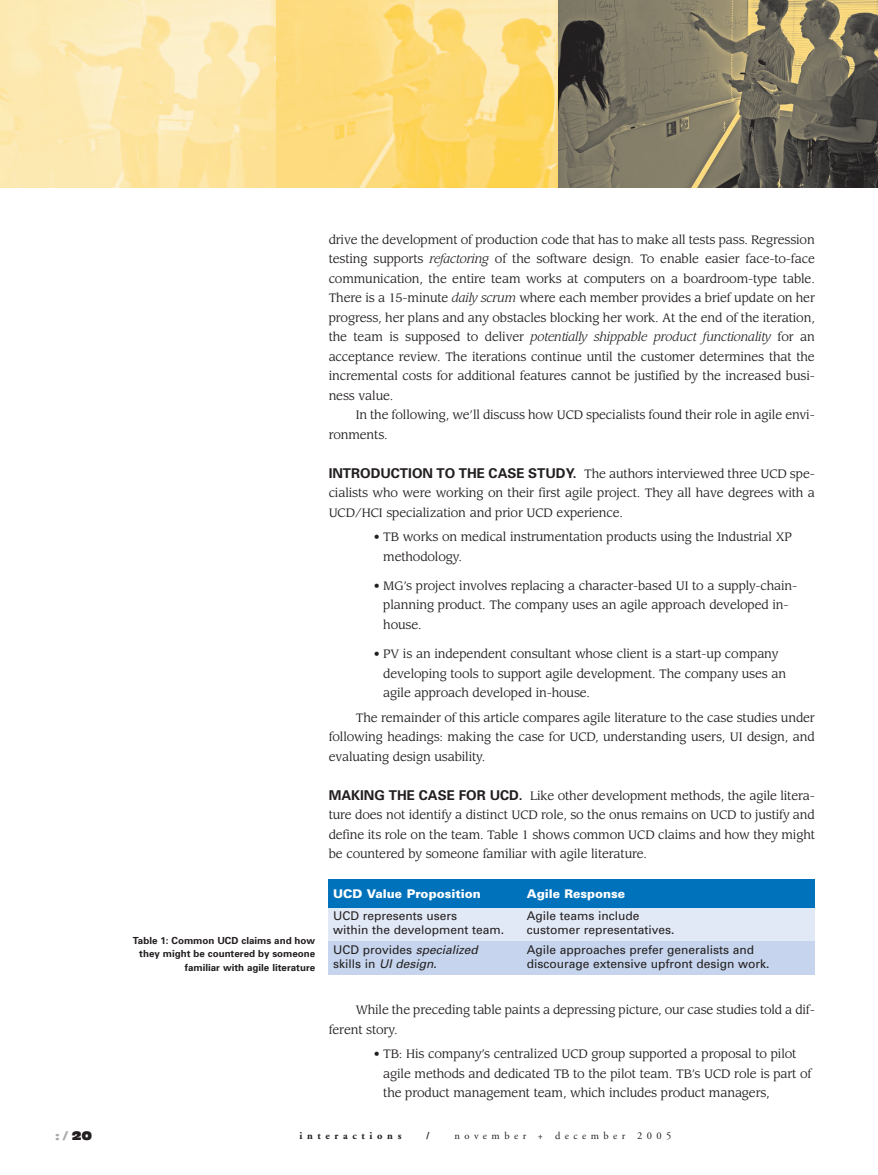
<style>
.page{position:relative;width:878px;height:1175px;background:#fff}
.page>*{position:absolute;margin:0;border:0;box-sizing:border-box;transform-origin:0 0}
.t1{font:12px/19.5px "Leawood";letter-spacing:-.01em;color:#231f20}
.t2{font:12px/13.5px "Univers";color:#231f20}
.t3{font:italic 12px "Leawood";letter-spacing:-.01em;color:#231f20}
.t4{font:900 12px "Univers";color:#fff}
.t5{font:12px "Antique Olive Nord";color:#a8a9ad}
.t6{font:10.5px "Adobe Garamond";letter-spacing:.425em;color:#231f20}
.t7{font:700 10.5px "Adobe Garamond";letter-spacing:.44em;color:#231f20}
.t8{font:700 9.75px/13.5px "Univers";color:#231f20;text-align:right}
.s1{font-style:italic}
.s2{font-style:normal}
.s3{font-family:"Univers";font-weight:700;font-size:13.5px}
.s4{color:#231f20}
</style>
<div class="page">
<img style="left:0;top:0;width:276px;height:188px">
<img style="left:276px;top:0;width:282px;height:188px">
<img style="left:558px;top:0;width:319px;height:188px">
<div style="left:328px;top:879px;width:198px;height:29px;background:#0072bc"></div>
<div style="left:526px;top:879px;width:288px;height:29px;background:#0072bc"></div>
<div style="left:328px;top:908px;width:198px;height:33px;background:#e1e9f6"></div>
<div style="left:526px;top:908px;width:288px;height:33px;background:#e1e9f6"></div>
<div style="left:328px;top:941px;width:198px;height:33px;background:#c6d5ed"></div>
<div style="left:526px;top:941px;width:288px;height:33px;background:#c6d5ed"></div>
<p class="t8" style="left:133px;top:934px;width:184px">Table 1: Common UCD claims and how they might be countered by someone familiar with agile literature</p>
<p class="t1" style="left:328px;top:231px;width:487px">drive the development of production code that has to make all tests pass. Regression</p>
<p class="t1" style="left:328px;top:250px;width:487px">testing supports <span class="s1">refactoring</span> of the software design. To enable easier face-to-face</p>
<p class="t1" style="left:328px;top:270px;width:487px">communication, the entire team works at computers on a boardroom-type table.</p>
<p class="t1" style="left:328px;top:289px;width:487px">There is a 15-minute <span class="s1">daily scrum</span> where each member provides a brief update on her</p>
<p class="t1" style="left:329px;top:309px;width:487px">progress, her plans and any obstacles blocking her work. At the end of the iteration,</p>
<p class="t3" style="left:329px;top:331px;width:488px"><span class="s2">the team is supposed to deliver</span> potentially shippable product functionality <span class="s2">for an</span></p>
<p class="t1" style="left:328px;top:348px;width:487px">acceptance review. The iterations continue until the customer determines that the</p>
<p class="t1" style="left:328px;top:367px;width:487px">incremental costs for additional features cannot be justified by the increased busi-</p>
<p class="t1" style="left:328px;top:387px;width:66px">ness value.</p>
<p class="t1" style="left:355px;top:406px;width:460px">In the following, we’ll discuss how UCD specialists found their role in agile envi-</p>
<p class="t1" style="left:328px;top:426px;width:61px">ronments.</p>
<p class="t1" style="left:328px;top:465px;width:488px;text-align:justify"><span class="s3">INTRODUCTION TO THE CASE STUDY.</span> The authors interviewed three UCD spe&shy;cialists who were working on their first agile project. They all have degrees with a UCD/HCI specialization and prior UCD experience.</p>
<p class="t1" style="left:383px;top:528px;width:410px;text-indent:-10px">• TB works on medical instrumentation products using the Industrial XP methodology.</p>
<p class="t1" style="left:383px;top:577px;width:415px;text-indent:-10px">• MG’s project involves replacing a character-based UI to a supply-chain&shy;planning product. The company uses an agile approach developed in&shy;house.</p>
<p class="t1" style="left:383px;top:645px;width:404px;text-indent:-10px">• PV is an independent consultant whose client is a start-up company developing tools to support agile development. The company uses an agile approach developed in-house.</p>
<p class="t1" style="left:329px;top:708px;width:487px;text-align:justify;text-indent:27px">The remainder of this article compares agile literature to the case studies under following headings: making the case for UCD, understanding users, UI design, and evaluating design usability.</p>
<p class="t1" style="left:328px;top:786px;width:488px;text-align:justify"><span class="s3">MAKING THE CASE FOR UCD.</span> Like other development methods, the agile litera&shy;ture does not identify a distinct UCD role, so the onus remains on UCD to justify and define its role on the team. Table 1 shows common UCD claims and how they might be countered by someone familiar with agile literature.</p>
<p class="t4" style="left:333px;top:889px;width:149px">UCD Value Proposition</p>
<p class="t4" style="left:526px;top:889px;width:100px">Agile Response</p>
<p class="t2" style="left:333px;top:910px;width:173px">UCD represents users<br>within the development team.</p>
<p class="t2" style="left:526px;top:910px;width:149px">Agile teams include customer representatives.</p>
<p class="t2" style="left:333px;top:944px;width:149px">U C D p rov i d e s <span class="s1">specialized </span>s ki l l s i n <span class="s1">UI design</span>.</p>
<p class="t2" style="left:526px;top:944px;width:244px">Agile approaches prefer generalists and discourage extensive upfront design work.</p>
<p class="t1" style="left:328px;top:1001px;width:487px;text-indent:27px">While the preceding table paints a depressing picture, our case studies told a dif&shy;ferent story.</p>
<p class="t1" style="left:383px;top:1045px;width:430px;text-indent:-10px">• TB: His company’s centralized UCD group supported a proposal to pilot agile methods and dedicated TB to the pilot team. TB’s UCD role is part of the product management team, which includes product managers,</p>
<p class="t5" style="left:55px;top:1130px;width:39px">:/<span class="s4">20</span></p>
<p class="t7" style="left:299px;top:1131px;width:103px">interactions</p>
<p class="t7" style="left:426px;top:1131px;width:5px">/</p>
<p class="t6" style="left:454px;top:1131px;width:218px">november + december 2005</p>
</div>
